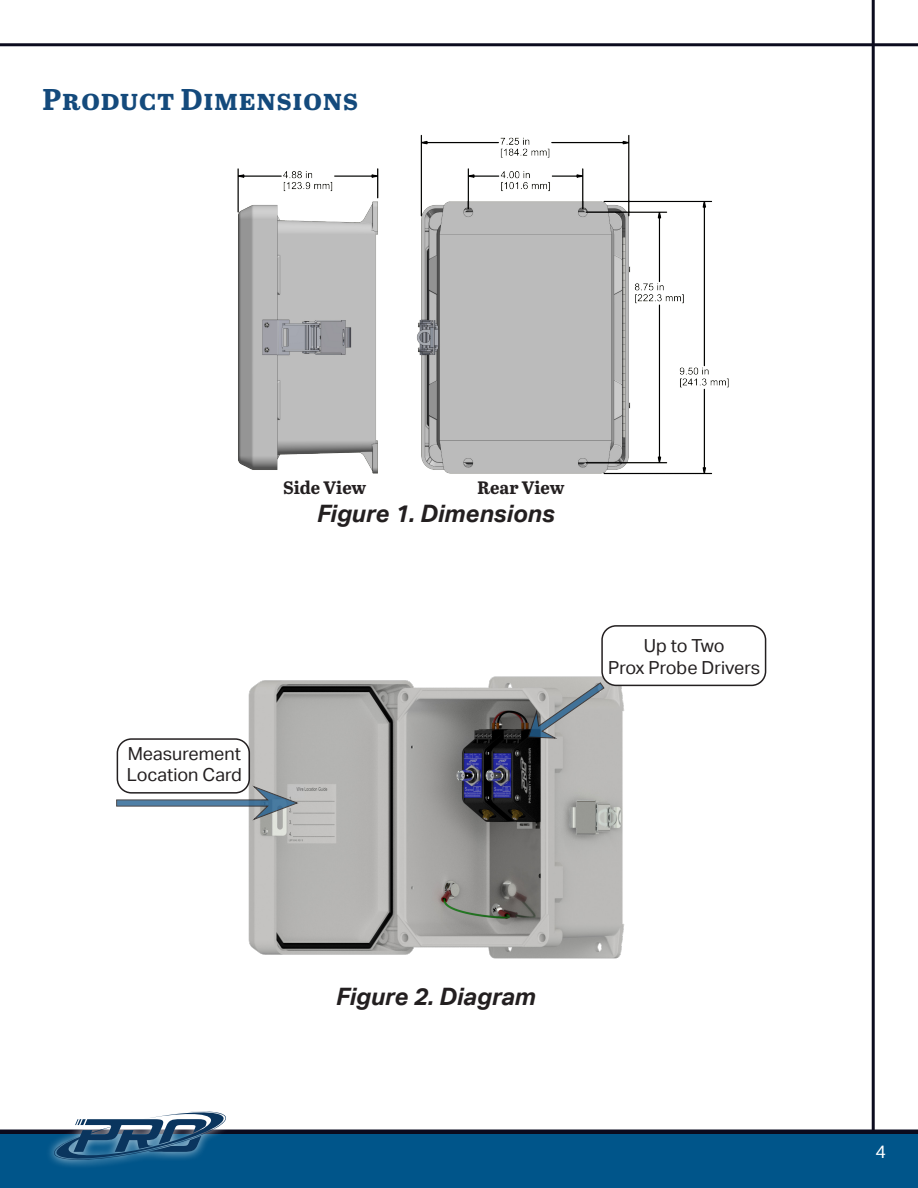
<style>
.page{position:relative;width:918px;height:1188px;background:#fff}
.page>*{position:absolute;margin:0;border:0;box-sizing:border-box;transform-origin:0 0}
.Heading{font:700 30px "Abril Text";letter-spacing:.02em;color:#144a7c}
.t1{font:italic 700 24px "Aktiv Grotesk";color:#231f20}
.t2{font:18px/21.6px "Aktiv Grotesk";color:#231f20;text-align:center}
.t3{font:700 18px "Abril Text";color:#231f20}
.t4{font:18px "Aktiv Grotesk";color:#fff}
</style>
<div class="page">
<hr style="left:872px;top:0;width:3px;height:1188px;background:#0b0b1e">
<div style="left:0;top:1134px;width:918px;height:54px;background:#00558a"></div>
<hr style="left:0;top:1130px;width:918px;height:4px;background:#0b0b1e">
<div style="left:45px;top:1103px;width:190px;height:67px;background:#fff;opacity:.75"></div>
<svg style="left:54px;top:1111px;width:172px;height:49px"></svg>
<hr style="left:0;top:43px;width:918px;height:3px;background:#0b0b1e">
<img style="left:242px;top:676px;width:388px;height:283px">
<div style="left:117px;top:738px;width:133px;height:56px;border:2px solid #231f20;border-radius:14px"></div>
<div style="left:602px;top:626px;width:164px;height:59px;background:#fff;border-radius:14px"></div>
<div style="left:601px;top:625px;width:165px;height:61px;border:2px solid #231f20;border-radius:14px"></div>
<svg style="left:116px;top:786px;width:182px;height:34px"></svg>
<svg style="left:528px;top:682px;width:76px;height:56px;background:#9ea3a6"></svg>
<img style="left:237px;top:134px;width:492px;height:341px">
<p class="Heading" style="left:43px;top:77px;width:317px">Product Dimensions</p>
<p class="t3" style="left:283px;top:475px;width:85px">Side View</p>
<p class="t3" style="left:477px;top:475px;width:89px">Rear View</p>
<p class="t1" style="left:317px;top:499px;width:239px">Figure 1. Dimensions</p>
<p class="t2" style="left:128px;top:743px;width:115px">Measurement</p>
<p class="t2" style="left:127px;top:764px;width:116px">Location Card</p>
<p class="t2" style="left:608px;top:635px;width:153px">Up to Two<br>Prox Probe Drivers</p>
<p class="t1" style="left:336px;top:982px;width:201px">Figure 2. Diagram</p>
<p class="t4" style="left:875px;top:1142px;width:12px">4</p>
</div>
